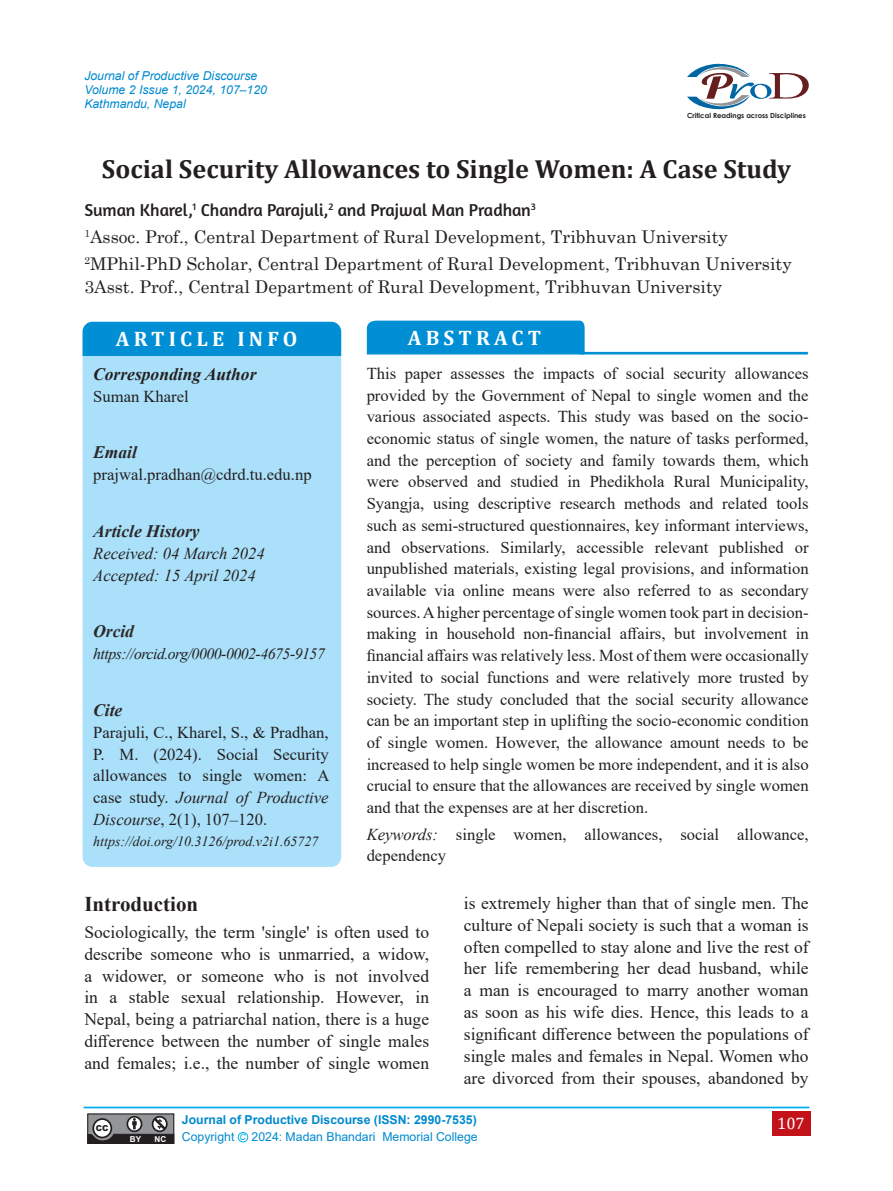
<style>
.page{position:relative;width:893px;height:1191px;background:#fff}
.page>*{position:absolute;margin:0;border:0;box-sizing:border-box;transform-origin:0 0}
.head{font:700 26.25px "Cambria";color:#231f20}
.info{font:700 21px "Cambria";letter-spacing:.2em;color:#fff}
.t1{font:700 21px "Times New Roman";color:#231f20}
.T{font:17.5px/21.9px "Times New Roman";color:#231f20;text-align:justify}
.degignation{font:17.5px "Century Schoolbook";color:#231f20}
.Writer{font:17.5px "Amaranth";color:#231f20}
.box{font:italic 700 17.5px "Times New Roman";color:#2a2829}
.box-2{font:italic 700 17.5px "Times New Roman";color:#231f20}
.abstract{font:16.62px/21.7px "Times New Roman";color:#231f20;text-align:justify}
.box_head{font:16.62px/21.9px "Times New Roman";color:#231f20;text-align:justify}
.box_head-2{font:italic 16.62px "Times New Roman";color:#231f20}
.t2{font:16.62px "Cambria";color:#fff}
.box_head-3{font:italic 15.75px "Times New Roman";letter-spacing:-.03em;color:#231f20}
.box_head-4{font:italic 14px "Times New Roman";color:#231f20}
.t3{font:700 12.25px/16.4px "Arial";color:#0089cf}
.t4{font:italic 12.25px/14px "Arial";color:#0089cf}
.t5{font:700 8.22px "Arial";color:#fff}
.t6{font:900 8.22px "Arial";color:#231f20}
.t7{font:700 7px "Century Gothic";color:#231f20}
.s1{font-style:italic}
.s2{font-weight:400}
.s3{font-weight:400;font-style:italic;font-size:8.75px;color:#00aae2}
</style>
<div class="page">
<div style="left:772px;top:1111px;width:38px;height:25px;background:#c4121a"></div>
<hr style="left:84px;top:1106px;width:725px;height:2px;background:#00aeef">
<div style="left:87px;top:1113px;width:87px;height:30px;background:#6e6f6e"></div>
<svg style="left:87px;top:1114px;width:88px;height:30px;background:#706f70"></svg>
<div style="left:238px;top:1132px;width:10px;height:10px;border:1px solid #00aeef;border-radius:50%"></div>
<svg style="left:687px;top:63px;width:122px;height:47px"></svg>
<div style="left:83px;top:322px;width:258px;height:545px;background:#aae0f9;border-radius:10px"></div>
<div style="left:83px;top:322px;width:258px;height:34px;background:#008fd5"></div>
<hr style="left:580px;top:352px;width:228px;height:2px;background:#008fd5">
<div style="left:366px;top:320px;width:219px;height:34px;background:#008fd5"></div>
<p class="t4" style="left:84px;top:69px;width:184px">Journal of Productive Discourse<br>Volume 2 Issue 1, 2024, 107–120<br>Kathmandu, Nepal</p>
<p class="t7" style="left:687px;top:110px;width:120px">Critical Readings across Disciplines</p>
<p class="head" style="left:102px;top:151px;width:691px">Social Security Allowances to Single Women: A Case Study</p>
<p class="Writer" style="left:84px;top:199px;width:453px">Suman Kharel,<sup>1</sup> Chandra Parajuli,<sup>2</sup> and Prajwal Man Pradhan<sup>3</sup></p>
<p class="degignation" style="left:84px;top:221px;width:645px"><sup>1</sup>Assoc. Prof., Central Department of Rural Development, Tribhuvan University</p>
<p class="degignation" style="left:84px;top:248px;width:709px"><sup>2</sup>MPhil-PhD Scholar, Central Department of Rural Development, Tribhuvan University</p>
<p class="degignation" style="left:84px;top:272px;width:639px">3Asst. Prof., Central Department of Rural Development, Tribhuvan University</p>
<p class="info" style="left:116px;top:324px;width:183px">ARTICLE INFO</p>
<p class="info" style="left:408px;top:323px;width:135px">ABSTRACT</p>
<p class="abstract" style="left:367px;top:362px;width:443px">This paper assesses the impacts of social security allowances provided by the Government of Nepal to single women and the various associated aspects. This study was based on the socio&shy;economic status of single women, the nature of tasks performed, and the perception of society and family towards them, which were observed and studied in Phedikhola Rural Municipality, Syangja, using descriptive research methods and related tools such as semi-structured questionnaires, key informant interviews, and observations. Similarly, accessible relevant published or unpublished materials, existing legal provisions, and information available via online means were also referred to as secondary sources. A higher percentage of single women took part in decision&shy;making in household non-financial affairs, but involvement in financial affairs was relatively less. Most of them were occasionally invited to social functions and were relatively more trusted by society. The study concluded that the social security allowance can be an important step in uplifting the socio-economic condition of single women. However, the allowance amount needs to be increased to help single women be more independent, and it is also crucial to ensure that the allowances are received by single women and that the expenses are at her discretion.</p>
<p class="abstract" style="left:367px;top:822px;width:443px"><span class="s1">Keywords:</span> single women, allowances, social allowance, dependency</p>
<p class="box-2" style="left:93px;top:362px;width:165px">Corresponding Author</p>
<p class="box_head" style="left:93px;top:385px;width:97px">Suman Kharel</p>
<p class="box" style="left:93px;top:440px;width:45px">Email</p>
<p class="box_head" style="left:93px;top:463px;width:220px">prajwal.pradhan@cdrd.tu.edu.np</p>
<p class="box" style="left:93px;top:519px;width:108px">Article History</p>
<p class="box_head-2" style="left:93px;top:542px;width:173px">Received: 04 March 2024</p>
<p class="box_head-2" style="left:93px;top:563px;width:164px">Accepted: 15 April 2024</p>
<p class="box" style="left:93px;top:619px;width:42px">Orcid</p>
<p class="box_head-3" style="left:93px;top:643px;width:233px">https://orcid.org/0000-0002-4675-9157</p>
<p class="box" style="left:93px;top:698px;width:31px">Cite</p>
<p class="box_head" style="left:93px;top:720px;width:238px">Parajuli, C., Kharel, S., &amp; Pradhan, P. M. (2024). Social Security allowances to single women: A case study. <span class="s1">Journal of Productive Discourse</span>, 2(1), 107–120.</p>
<p class="box_head-4" style="left:93px;top:832px;width:227px">https://doi.org/10.3126/prod.v2i1.65727</p>
<p class="t1" style="left:84px;top:888px;width:115px">Introduction</p>
<p class="T" style="left:84px;top:920px;width:346px">Sociologically, the term 'single' is often used to describe someone who is unmarried, a widow, a widower, or someone who is not involved in a stable sexual relationship. However, in Nepal, being a patriarchal nation, there is a huge difference between the number of single males and females; i.e., the number of single women</p>
<p class="T" style="left:464px;top:891px;width:346px">is extremely higher than that of single men. The culture of Nepali society is such that a woman is often compelled to stay alone and live the rest of her life remembering her dead husband, while a man is encouraged to marry another woman as soon as his wife dies. Hence, this leads to a significant difference between the populations of single males and females in Nepal. Women who are divorced from their spouses, abandoned by</p>
<p class="t3" style="left:182px;top:1111px;width:297px">Journal of Productive Discourse (ISSN: 2990-7535)<br><span class="s2">Copyright</span> <span class="s3">C</span> <span class="s2">2024: Madan Bhandari Memorial College</span></p>
<p class="t6" style="left:96px;top:1122px;width:14px">CC</p>
<p class="t2" style="left:777px;top:1113px;width:29px">107</p>
<p class="t5" style="left:130px;top:1132px;width:13px">BY</p>
<p class="t5" style="left:155px;top:1132px;width:13px">NC</p>
</div>
